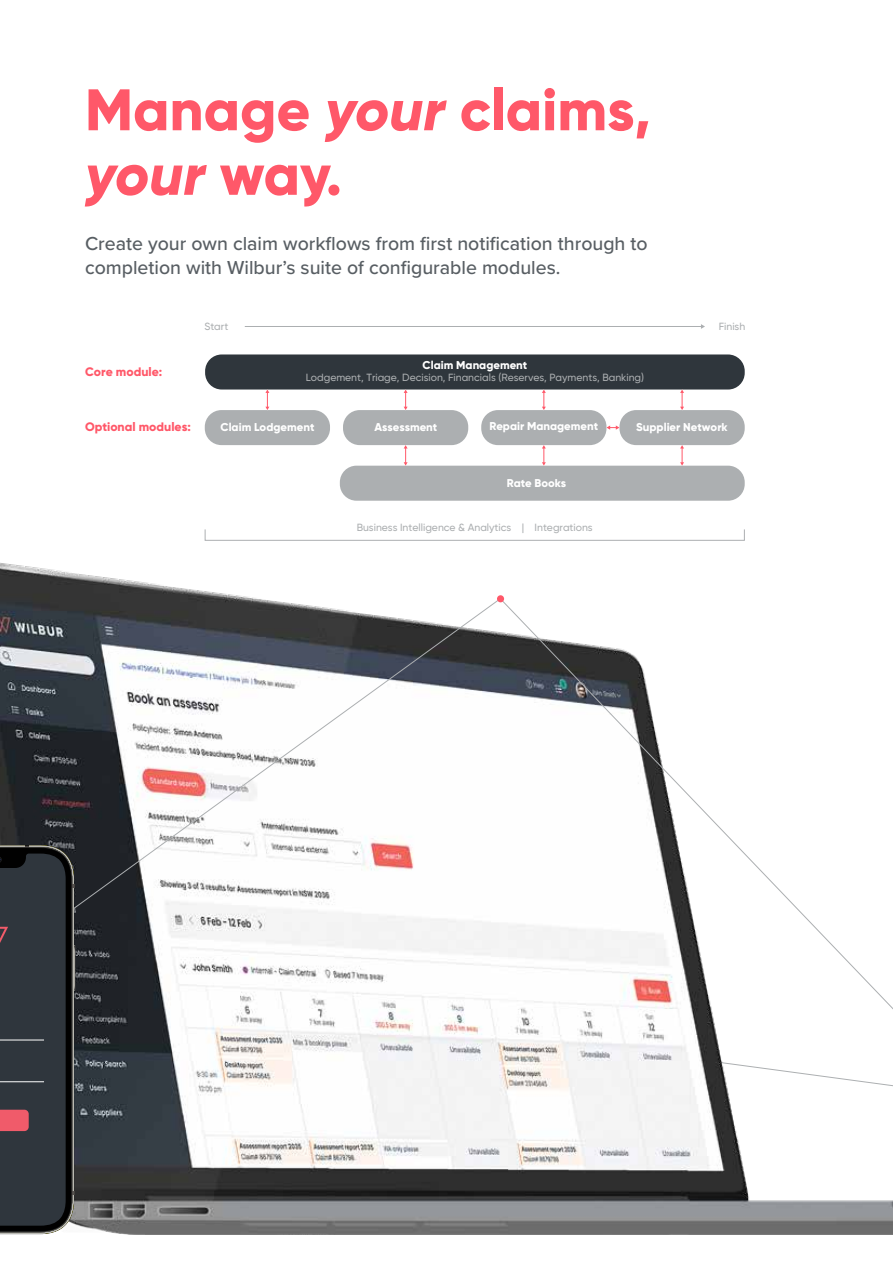
<style>
.page{position:relative;width:893px;height:1263px;background:#fff}
.page>*{position:absolute;margin:0;border:0;box-sizing:border-box;transform-origin:0 0}
.t1{font:800 58.5px/64.5px "Gilroy";color:#ff5869}
.t2{font:500 19.5px/23.4px "Proxima Nova";color:#585e63}
.t3{font:800 12.3px "Gilroy";color:#ff5869}
.t4{font:800 11.4px "Gilroy";color:#fff}
.t5{font:500 10.35px "Gilroy";color:#acafb1}
.s1{font-style:italic}
</style>
<div class="page">
<img style="left:0;top:562px;width:893px;height:672px">
<svg style="left:0;top:598px;width:893px;height:588px"></svg>
<div style="left:205px;top:410px;width:125px;height:35px;background:#acafb1;border-radius:17px"></div>
<div style="left:205px;top:354px;width:540px;height:35px;background:#2f363c;border-radius:17px"></div>
<div style="left:343px;top:410px;width:125px;height:35px;background:#acafb1;border-radius:17px"></div>
<div style="left:340px;top:466px;width:405px;height:35px;background:#acafb1;border-radius:17px"></div>
<div style="left:481px;top:410px;width:125px;height:35px;background:#acafb1;border-radius:17px"></div>
<div style="left:619px;top:410px;width:126px;height:35px;background:#acafb1;border-radius:17px"></div>
<svg style="left:265px;top:389px;width:4px;height:21px"></svg>
<hr style="left:245px;top:326px;width:457px;height:1px;background:#acafb1">
<svg style="left:404px;top:389px;width:4px;height:21px"></svg>
<svg style="left:542px;top:389px;width:4px;height:21px"></svg>
<svg style="left:606px;top:425px;width:13px;height:5px"></svg>
<svg style="left:680px;top:389px;width:4px;height:21px"></svg>
<svg style="left:404px;top:445px;width:4px;height:21px"></svg>
<svg style="left:542px;top:445px;width:4px;height:21px"></svg>
<svg style="left:680px;top:445px;width:4px;height:21px"></svg>
<svg style="left:0;top:845px;width:75px;height:389px;background:#33363b"></svg>
<div style="left:497px;top:595px;width:7px;height:7px;background:#ff5869;border-radius:50%"></div>
<h1 class="t1" style="left:85px;top:77px;width:567px">Manage <span class="s1">your</span> claims, <span class="s1">your</span> way.</h1>
<h2 class="t2" style="left:85px;top:231px;width:564px">Create your own claim workflows from first notification through to completion with Wilbur’s suite of configurable modules.</h2>
<p class="t3" style="left:85px;top:364px;width:79px">Core module:</p>
<p class="t5" style="left:204px;top:320px;width:25px">Start</p>
<p class="t5" style="left:719px;top:320px;width:28px">Finish</p>
<p class="t4" style="left:423px;top:358px;width:106px">Claim Management</p>
<p class="t5" style="left:306px;top:371px;width:340px">Lodgement, Triage, Decision, Financials (Reserves, Payments, Banking)</p>
<p class="t3" style="left:85px;top:419px;width:107px">Optional modules:</p>
<p class="t4" style="left:220px;top:419px;width:95px">Claim Lodgement</p>
<p class="t4" style="left:374px;top:420px;width:64px">Assessment</p>
<p class="t4" style="left:489px;top:419px;width:110px">Repair Management</p>
<p class="t4" style="left:636px;top:419px;width:93px">Supplier Network</p>
<p class="t4" style="left:507px;top:476px;width:61px">Rate Books</p>
<p class="t5" style="left:357px;top:521px;width:238px">Business Intelligence &amp; Analytics | Integrations</p>
</div>
